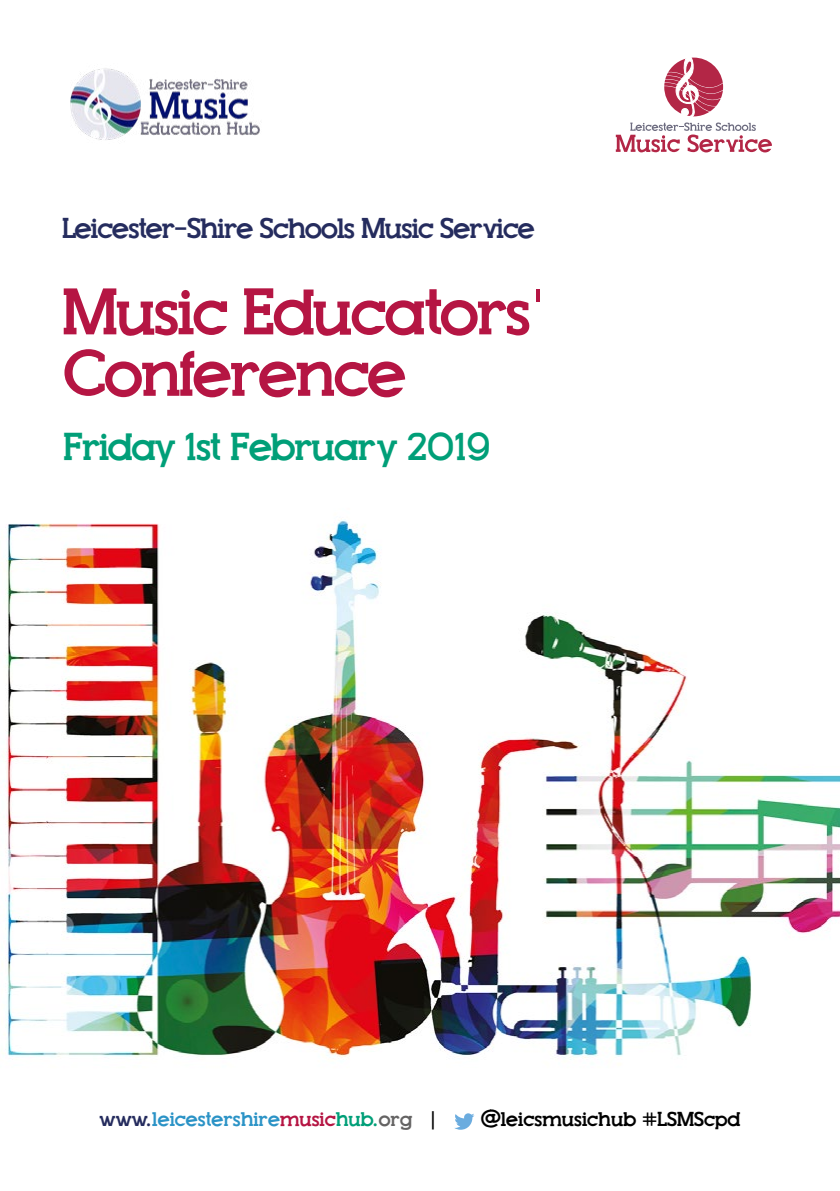
<style>
.page{position:relative;width:840px;height:1191px;background:#fff}
.page>*{position:absolute;margin:0;border:0;box-sizing:border-box;transform-origin:0 0}
.t1{font:65.6px/61.4px "Top Modern";letter-spacing:-.03em;color:#b51543}
.t2{font:39px "Top Modern";letter-spacing:-.03em;color:#009f78}
.t3{font:28.6px "Top Modern";letter-spacing:-.03em;color:#252c5e}
.t4{font:20.2px "Top Modern";color:#2b93c6}
.t5{font:20.2px "Top Modern";color:#000}
.s1{color:#252c5e}
.s2{color:#b51543}
.s3{color:#009f78}
.s4{color:#646363}
.s5{color:#000}
</style>
<div class="page">
<img style="left:5px;top:520px;width:834px;height:540px">
<svg style="left:454px;top:1113px;width:20px;height:16px"></svg>
<img style="left:70px;top:68px;width:190px;height:72px">
<svg style="left:615px;top:57px;width:156px;height:95px"></svg>
<p class="t3" style="left:62px;top:215px;width:474px">Leicester-Shire Schools Music Service</p>
<h1 class="t1" style="left:62px;top:283px;width:486px">Music Educators’<br>Conference</h1>
<h2 class="t2" style="left:62px;top:427px;width:430px">Friday 1st February 2019</h2>
<p class="t4" style="left:99px;top:1109px;width:338px"><span class="s1">www.</span>leicestershire<span class="s2">music</span><span class="s3">hub.</span><span class="s4">org</span> <span class="s5">|</span></p>
<p class="t5" style="left:480px;top:1109px;width:261px">@leicsmusichub #LSMScpd</p>
</div>
